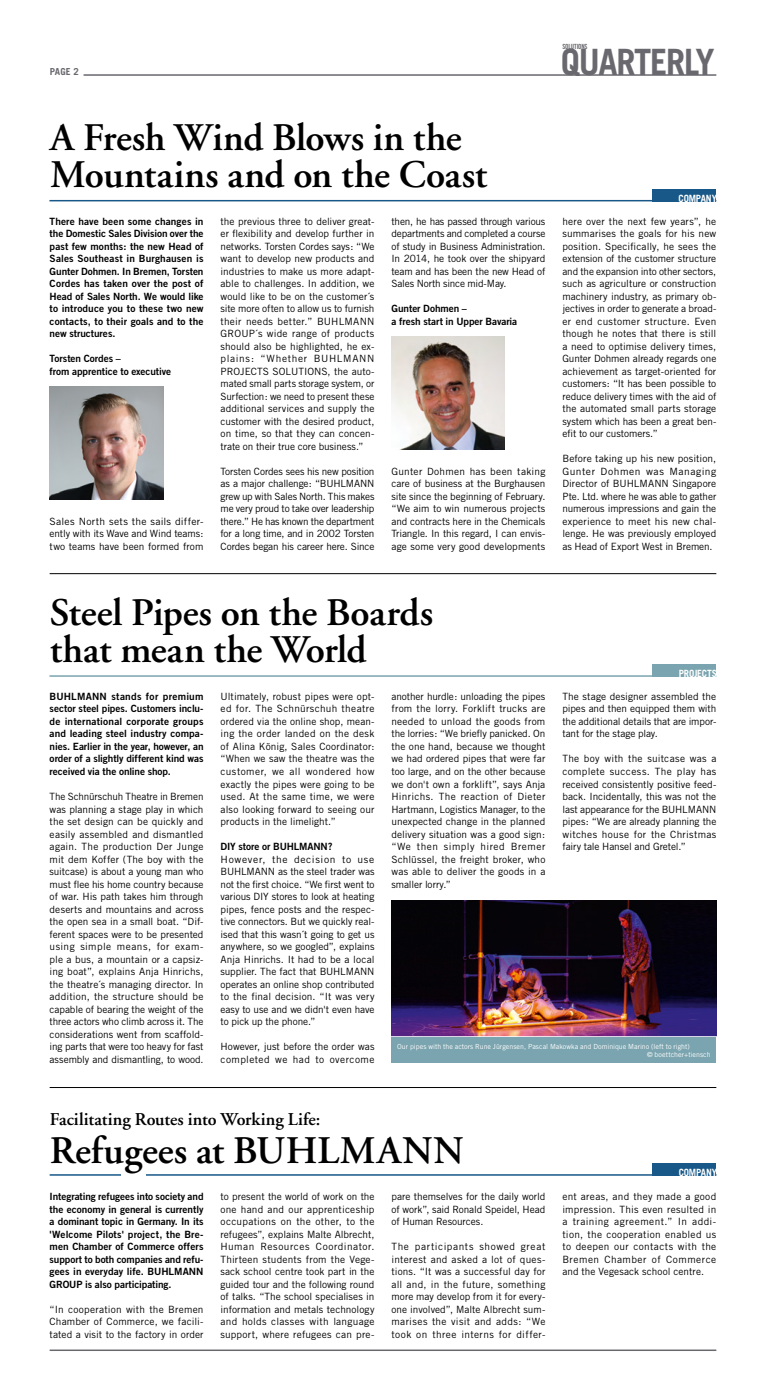
<style>
.page{position:relative;width:766px;height:1384px;background:#fff}
.page>*{position:absolute;margin:0;border:0;box-sizing:border-box;transform-origin:0 0}
.t1{font:600 39px/37.5px "Adobe Garamond";letter-spacing:-.005em;color:#000}
.t2{font:700 36.3px "Trade Gothic";letter-spacing:-.035em;color:#68686e;scale:.95 1}
.t3{font:600 18px "Adobe Garamond";color:#000}
.t4{font:10px/12.5px "Trade Gothic";color:#000;text-align:justify}
.t5{font:10px/12.5px "Trade Gothic Bold Two";letter-spacing:-.005em;color:#000;text-align:justify}
.t6{font:700 10px "Trade Gothic";letter-spacing:-.015em;color:#fff;scale:.95 1}
.t7{font:700 9.6px "Trade Gothic";color:#68686e}
.t8{font:7.1px "Trade Gothic Bold Cond Twenty";letter-spacing:-.025em;color:#68686e;scale:.95 1}
.t9{font:7px/8px "Trade Gothic";letter-spacing:.005em;color:#fff}
</style>
<div class="page">
<hr style="left:50px;top:1349px;width:666px;height:1px;background:#68686e">
<hr style="left:83px;top:74px;width:633px;height:2px;background:#68686e">
<hr style="left:50px;top:573px;width:666px;height:1px;background:#000">
<hr style="left:50px;top:1087px;width:666px;height:1px;background:#000">
<img style="left:50px;top:386px;width:113px;height:114px">
<img style="left:391px;top:336px;width:114px;height:114px">
<hr style="left:49px;top:200px;width:667px;height:1px;background:#175888">
<div style="left:652px;top:189px;width:64px;height:12px;background:#175888"></div>
<hr style="left:50px;top:1174px;width:666px;height:1px;background:#175888">
<div style="left:652px;top:1163px;width:64px;height:12px;background:#175888"></div>
<hr style="left:49px;top:675px;width:667px;height:1px;background:#7aa4af">
<div style="left:652px;top:664px;width:64px;height:12px;background:#7aa4af"></div>
<img style="left:460px;top:900px;width:202px;height:136px">
<img style="left:391px;top:900px;width:69px;height:136px">
<img style="left:662px;top:900px;width:54px;height:136px">
<svg style="left:391px;top:1036px;width:326px;height:27px"></svg>
<div style="left:391px;top:1037px;width:325px;height:25px;background:#7aa4af"></div>
<div style="left:121px;top:1167px;width:25px;height:14px;background:#fff"></div>
<p class="t7" style="left:50px;top:66px;width:31px">PAGE 2</p>
<p class="t8" style="left:562px;top:42px;width:28px">SOLUTIONS</p>
<h2 class="t2" style="left:560px;top:40px;width:163px">QUARTERLY</h2>
<h1 class="t1" style="left:50px;top:119px;width:439px">A Fresh Wind Blows in the<br>Mountains and on the Coast</h1>
<p class="t5" style="left:50px;top:215px;width:155px">There have been some changes in the Domestic Sales Division over the past few months: the new Head of Sales Southeast in Burghausen is Gunter Dohmen. In Bremen, Torsten Cordes has taken over the post of Head of Sales North. We would like to introduce you to these two new contacts, to their goals and to the new structures.</p>
<p class="t5" style="left:50px;top:352px;width:123px">Torsten Cordes –<br>from apprentice to executive</p>
<p class="t4" style="left:50px;top:515px;width:155px">Sales North sets the sails differ&shy;ently with its Wave and Wind teams: two teams have been formed from</p>
<p class="t4" style="left:220px;top:215px;width:155px">the previous three to deliver great&shy;er flexibility and develop further in networks. Torsten Cordes says: “We want to develop new products and industries to make us more adapt&shy;able to challenges. In addition, we would like to be on the customer´s site more often to allow us to furnish their needs better.” BUHLMANN GROUP´s wide range of products should also be highlighted, he ex&shy;plains: “Whether BUHLMANN PROJECTS SOLUTIONS, the auto&shy;mated small parts storage system, or Surfection: we need to present these additional services and supply the customer with the desired product, on time, so that they can concen&shy;trate on their true core business.”</p>
<p class="t4" style="left:220px;top:465px;width:155px">Torsten Cordes sees his new position as a major challenge: “BUHLMANN grew up with Sales North. This makes me very proud to take over leadership there.” He has known the department for a long time, and in 2002 Torsten Cordes began his career here. Since</p>
<p class="t4" style="left:391px;top:215px;width:155px">then, he has passed through various departments and completed a course of study in Business Administration.<br>In 2014, he took over the shipyard team and has been the new Head of Sales North since mid-May.</p>
<p class="t5" style="left:391px;top:302px;width:127px">Gunter Dohmen –<br>a fresh start in Upper Bavaria</p>
<p class="t4" style="left:391px;top:465px;width:155px">Gunter Dohmen has been taking care of business at the Burghausen site since the beginning of February. “We aim to win numerous projects and contracts here in the Chemicals Triangle. In this regard, I can envis&shy;age some very good developments</p>
<p class="t6" style="left:678px;top:192px;width:42px">COMPANY</p>
<p class="t4" style="left:562px;top:215px;width:155px">here over the next few years”, he summarises the goals for his new position. Specifically, he sees the extension of the customer structure and the expansion into other sectors, such as agriculture or construction machinery industry, as primary ob&shy;jectives in order to generate a broad&shy;er end customer structure. Even though he notes that there is still a need to optimise delivery times, Gunter Dohmen already regards one achievement as target-oriented for customers: “It has been possible to reduce delivery times with the aid of the automated small parts storage system which has been a great ben&shy;efit to our customers.”</p>
<p class="t4" style="left:562px;top:452px;width:155px">Before taking up his new position, Gunter Dohmen was Managing Director of BUHLMANN Singapore Pte. Ltd. where he was able to gather numerous impressions and gain the experience to meet his new chal&shy;lenge. He was previously employed as Head of Export West in Bremen.</p>
<h1 class="t1" style="left:50px;top:594px;width:385px">Steel Pipes on the Boards that mean the World</h1>
<p class="t6" style="left:678px;top:667px;width:42px">PROJECTS</p>
<p class="t5" style="left:50px;top:690px;width:155px">BUHLMANN stands for premium sector steel pipes. Customers inclu&shy;de international corporate groups and leading steel industry compa&shy;nies. Earlier in the year, however, an order of a slightly different kind was received via the online shop.</p>
<p class="t4" style="left:50px;top:790px;width:155px">The Schnürschuh Theatre in Bremen was planning a stage play in which the set design can be quickly and easily assembled and dismantled again. The production Der Junge mit dem Koffer (The boy with the suitcase) is about a young man who must flee his home country because of war. His path takes him through deserts and mountains and across the open sea in a small boat. “Dif&shy;ferent spaces were to be presented using simple means, for exam&shy;ple a bus, a mountain or a capsiz&shy;ing boat”, explains Anja Hinrichs, the theatre´s managing director. In addition, the structure should be capable of bearing the weight of the three actors who climb across it. The considerations went from scaffold&shy;ing parts that were too heavy for fast assembly and dismantling, to wood.</p>
<p class="t4" style="left:220px;top:690px;width:155px">Ultimately, robust pipes were opt&shy;ed for. The Schnürschuh theatre ordered via the online shop, mean&shy;ing the order landed on the desk of Alina König, Sales Coordinator: “When we saw the theatre was the customer, we all wondered how exactly the pipes were going to be used. At the same time, we were also looking forward to seeing our products in the limelight.”</p>
<p class="t5" style="left:220px;top:840px;width:113px">DIY store or BUHLMANN?</p>
<p class="t4" style="left:220px;top:852px;width:155px">However, the decision to use BUHLMANN as the steel trader was not the first choice. “We first went to various DIY stores to look at heating pipes, fence posts and the respec&shy;tive connectors. But we quickly real&shy;ised that this wasn´t going to get us anywhere, so we googled”, explains Anja Hinrichs. It had to be a local supplier. The fact that BUHLMANN operates an online shop contributed to the final decision. “It was very easy to use and we didn't even have to pick up the phone.”</p>
<p class="t4" style="left:220px;top:1040px;width:155px">However, just before the order was completed we had to overcome</p>
<p class="t4" style="left:391px;top:690px;width:155px">another hurdle: unloading the pipes from the lorry. Forklift trucks are needed to unload the goods from the lorries: “We briefly panicked. On the one hand, because we thought we had ordered pipes that were far too large, and on the other because we don't own a forklift”, says Anja Hinrichs. The reaction of Dieter Hartmann, Logistics Manager, to the unexpected change in the planned delivery situation was a good sign: “We then simply hired Bremer Schlüssel, the freight broker, who was able to deliver the goods in a smaller lorry.”</p>
<p class="t4" style="left:562px;top:690px;width:155px">The stage designer assembled the pipes and then equipped them with the additional details that are impor&shy;tant for the stage play.</p>
<p class="t4" style="left:562px;top:752px;width:155px">The boy with the suitcase was a complete success. The play has received consistently positive feed&shy;back. Incidentally, this was not the last appearance for the BUHLMANN pipes: “We are already planning the witches house for the Christmas fairy tale Hansel and Gretel.”</p>
<p class="t9" style="left:647px;top:1042px;width:65px;text-indent:-250px">Our pipes with the actors Rune Jürgensen, Pascal Makowka and Dominique Marino (left to right)<br>© boettcher+tiensch</p>
<h3 class="t3" style="left:50px;top:1109px;width:272px">Facilitating Routes into Working Life:</h3>
<h1 class="t1" style="left:50px;top:1132px;width:415px">Refugees at BUHLMANN</h1>
<p class="t5" style="left:50px;top:1190px;width:155px">Integrating refugees into society and the economy in general is currently a dominant topic in Germany. In its 'Welcome Pilots' project, the Bre&shy;men Chamber of Commerce offers support to both companies and refu&shy;gees in everyday life. BUHLMANN GROUP is also participating.</p>
<p class="t4" style="left:50px;top:1302px;width:155px">“In cooperation with the Bremen Chamber of Commerce, we facili&shy;tated a visit to the factory in order</p>
<p class="t4" style="left:220px;top:1190px;width:155px">to present the world of work on the one hand and our apprenticeship occupations on the other, to the refugees”, explains Malte Albrecht, Human Resources Coordinator.<br>Thirteen students from the Vege&shy;sack school centre took part in the guided tour and the following round of talks. “The school specialises in information and metals technology and holds classes with language support, where refugees can pre-</p>
<p class="t4" style="left:391px;top:1190px;width:155px">pare themselves for the daily world of work”, said Ronald Speidel, Head of Human Resources.</p>
<p class="t4" style="left:391px;top:1240px;width:155px">The participants showed great interest and asked a lot of ques&shy;tions. “It was a successful day for all and, in the future, something more may develop from it for every&shy;one involved”, Malte Albrecht sum&shy;marises the visit and adds: “We took on three interns for differ-</p>
<p class="t6" style="left:678px;top:1166px;width:42px">COMPANY</p>
<p class="t4" style="left:562px;top:1190px;width:155px">ent areas, and they made a good impression. This even resulted in a training agreement.” In addi&shy;tion, the cooperation enabled us to deepen our contacts with the Bremen Chamber of Commerce and the Vegesack school centre.</p>
</div>
